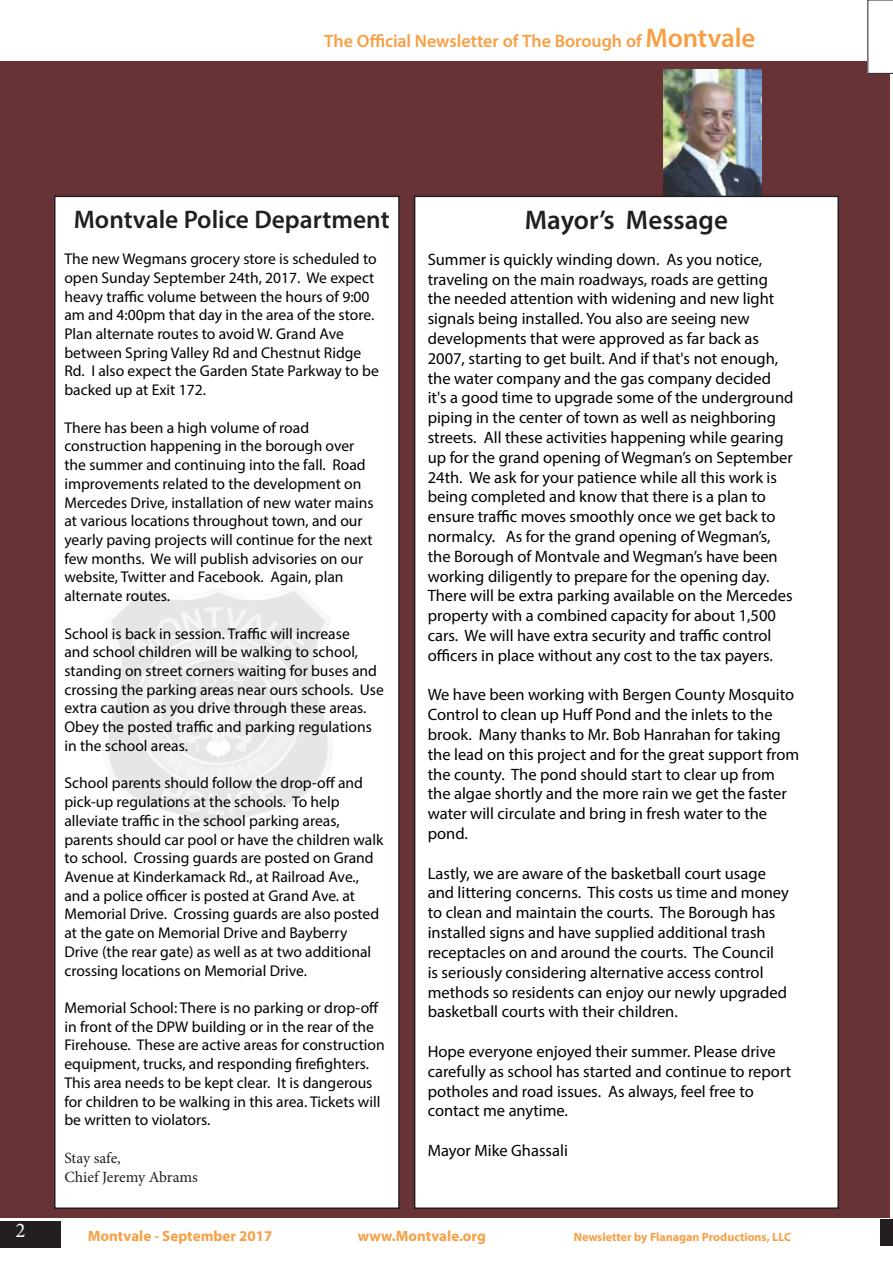
<style>
.page{position:relative;width:893px;height:1263px;background:#fff}
.page>*{position:absolute;margin:0;border:0;box-sizing:border-box;transform-origin:0 0}
.Head_2_reverse{font:600 27px "Myriad Pro";color:#231f20}
.Head_2_reverse-2{font:600 25.5px "Myriad Pro";color:#231f20}
.t1{font:21px "Minion Pro";color:#fff}
.Tagline{font:600 18px "Myriad Pro";letter-spacing:-.005em;color:#f89f44}
.t2{font:16.5px/19.8px "Myriad Pro";color:#000}
.t3{font:15.6px/18.8px "Myriad Pro";color:#000}
.t4{font:15.6px "Minion Pro";letter-spacing:-.01em;color:#231f20}
.t5{font:700 15px "Myriad Pro";color:#f89f44}
.t6{font:700 12px "Myriad Pro";color:#f89f44}
.s1{font-size:27px}
</style>
<div class="page">
<div style="left:0;top:61px;width:890px;height:1156px;background:#673334"></div>
<img style="left:663px;top:70px;width:98px;height:126px">
<div style="left:415px;top:196px;width:423px;height:1012px;background:#fff"></div>
<div style="left:1px;top:1221px;width:60px;height:27px;background:#231f20"></div>
<div style="left:55px;top:196px;width:344px;height:1012px;background:#fff"></div>
<div style="left:54px;top:196px;width:346px;height:1013px;border:2px solid #231f20"></div>
<img style="left:107px;top:587px;width:226px;height:250px">
<div style="left:880px;top:1219px;width:13px;height:26px;background:#231f20"></div>
<svg style="left:868px;top:0;width:25px;height:74px"></svg>
<p class="Tagline" style="left:324px;top:30px;width:433px">The Official Newsletter of The Borough of <span class="s1">Montvale</span></p>
<p class="Head_2_reverse-2" style="left:74px;top:203px;width:317px">Montvale Police Department</p>
<p class="Head_2_reverse" style="left:525px;top:202px;width:205px">Mayor’s Message</p>
<p class="t3" style="left:64px;top:249px;width:316px">The new Wegmans grocery store is scheduled to open Sunday September 24th, 2017. We expect heavy traffic volume between the hours of 9:00 am and 4:00pm that day in the area of the store.<br>Plan alternate routes to avoid W. Grand Ave between Spring Valley Rd and Chestnut Ridge Rd. I also expect the Garden State Parkway to be backed up at Exit 172.</p>
<p class="t3" style="left:64px;top:418px;width:311px">There has been a high volume of road construction happening in the borough over the summer and continuing into the fall. Road improvements related to the development on Mercedes Drive, installation of new water mains at various locations throughout town, and our yearly paving projects will continue for the next few months. We will publish advisories on our website, Twitter and Facebook. Again, plan alternate routes.</p>
<p class="t3" style="left:64px;top:624px;width:321px">School is back in session. Traffic will increase<br>and school children will be walking to school, standing on street corners waiting for buses and crossing the parking areas near ours schools. Use extra caution as you drive through these areas.<br>Obey the posted traffic and parking regulations in the school areas.</p>
<p class="t3" style="left:64px;top:773px;width:320px">School parents should follow the drop-off and pick-up regulations at the schools. To help alleviate traffic in the school parking areas, parents should car pool or have the children walk to school. Crossing guards are posted on Grand Avenue at Kinderkamack Rd., at Railroad Ave., and a police officer is posted at Grand Ave. at Memorial Drive. Crossing guards are also posted at the gate on Memorial Drive and Bayberry Drive (the rear gate) as well as at two additional crossing locations on Memorial Drive.</p>
<p class="t3" style="left:64px;top:998px;width:322px">Memorial School: There is no parking or drop-off in front of the DPW building or in the rear of the Firehouse. These are active areas for construction equipment, trucks, and responding firefighters.<br>This area needs to be kept clear. It is dangerous for children to be walking in this area. Tickets will be written to violators.</p>
<p class="t4" style="left:64px;top:1147px;width:58px">Stay safe,</p>
<p class="t4" style="left:64px;top:1166px;width:135px">Chief Jeremy Abrams</p>
<p class="t2" style="left:428px;top:249px;width:367px">Summer is quickly winding down. As you notice, traveling on the main roadways, roads are getting the needed attention with widening and new light signals being installed. You also are seeing new developments that were approved as far back as 2007, starting to get built. And if that's not enough, the water company and the gas company decided it's a good time to upgrade some of the underground piping in the center of town as well as neighboring streets. All these activities happening while gearing up for the grand opening of Wegman’s on September 24th. We ask for your patience while all this work is being completed and know that there is a plan to ensure traffic moves smoothly once we get back to normalcy. As for the grand opening of Wegman’s, the Borough of Montvale and Wegman’s have been working diligently to prepare for the opening day.<br>There will be extra parking available on the Mercedes property with a combined capacity for about 1,500 cars. We will have extra security and traffic control officers in place without any cost to the tax payers.</p>
<p class="t2" style="left:428px;top:685px;width:373px">We have been working with Bergen County Mosquito Control to clean up Huff Pond and the inlets to the brook. Many thanks to Mr. Bob Hanrahan for taking the lead on this project and for the great support from the county. The pond should start to clear up from the algae shortly and the more rain we get the faster water will circulate and bring in fresh water to the pond.</p>
<p class="t2" style="left:428px;top:863px;width:363px">Lastly, we are aware of the basketball court usage and littering concerns. This costs us time and money to clean and maintain the courts. The Borough has installed signs and have supplied additional trash receptacles on and around the courts. The Council<br>is seriously considering alternative access control methods so residents can enjoy our newly upgraded basketball courts with their children.</p>
<p class="t2" style="left:428px;top:1041px;width:365px">Hope everyone enjoyed their summer. Please drive carefully as school has started and continue to report potholes and road issues. As always, feel free to contact me anytime.</p>
<p class="t2" style="left:428px;top:1140px;width:142px">Mayor Mike Ghassali</p>
<p class="t1" style="left:16px;top:1216px;width:12px">2</p>
<p class="t5" style="left:88px;top:1226px;width:186px">Montvale - September 2017</p>
<p class="t5" style="left:358px;top:1226px;width:130px">www.Montvale.org</p>
<p class="t6" style="left:574px;top:1228px;width:219px">Newsletter by Flanagan Productions, LLC</p>
</div>
